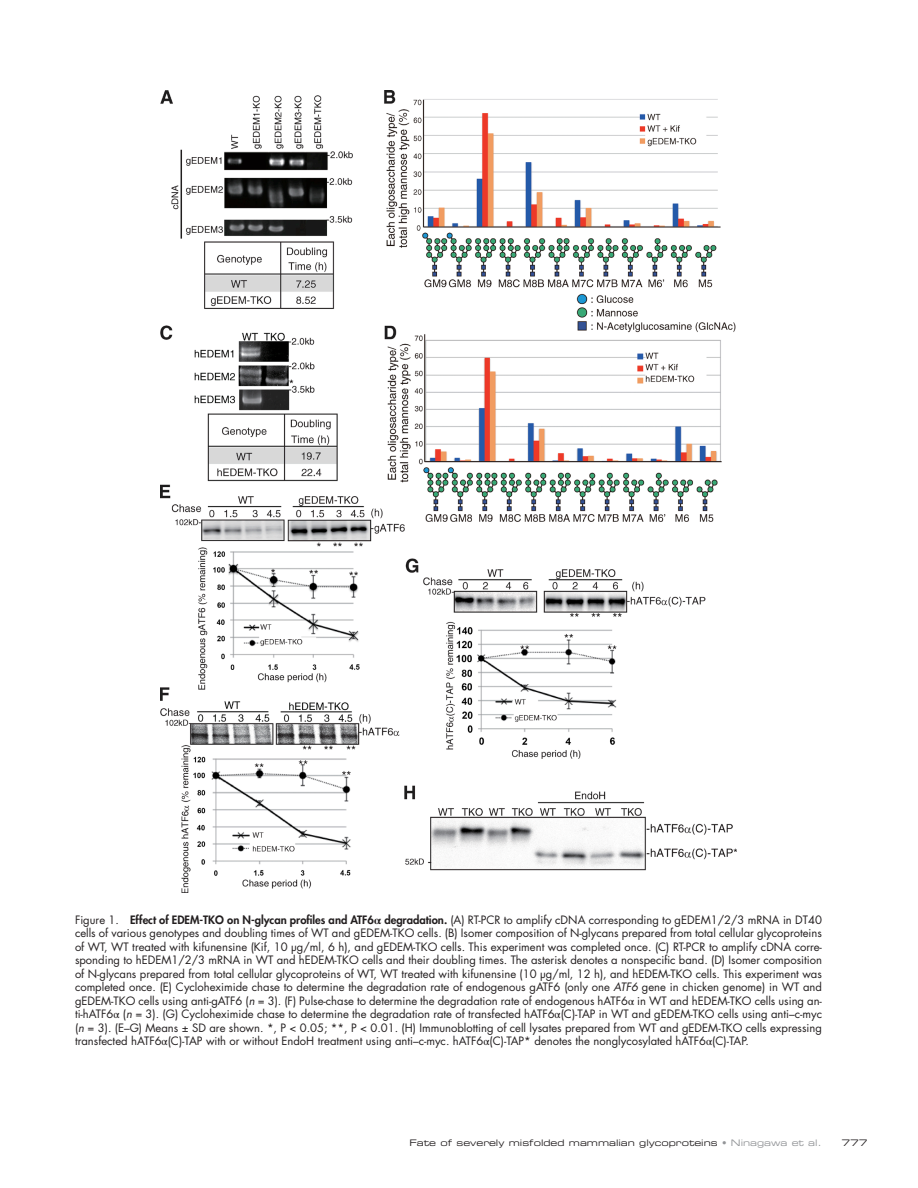
<style>
.page{position:relative;width:918px;height:1188px;background:#fff}
.page>*{position:absolute;margin:0;border:0;box-sizing:border-box;transform-origin:0 0}
.fig_p{font:11.25px/13.5px "Futura Std";color:#231f20;text-align:justify}
.newRFR{font:9px "Eurostile LT Std Ex 2";color:#231f20}
.pageFolio{font:9px "Eurostile LT Std Ex 2";color:#231f20}
.s1{font-weight:800}
.s2{font-family:"STIX General";font-weight:700}
.s3{font-style:italic}
.s4{font-family:"STIX General"}
.s5{color:#939598}
</style>
<div class="page">
<img style="left:161px;top:90px;width:575px;height:802px">
<p class="fig_p" style="left:75px;top:913px;width:749px">Figure 1. <span class="s1">Effect of EDEM-TKO on N-glycan profiles and ATF6</span><span class="s2">α</span> <span class="s1">degradation.</span> (A) RT-PCR to amplify cDNA corresponding to gEDEM1/2/3 mRNA in DT40 cells of various genotypes and doubling times of WT and gEDEM-TKO cells. (B) Isomer composition of N-glycans prepared from total cellular glycoproteins of WT, WT treated with kifunensine (Kif, 10 µg/ml, 6 h), and gEDEM-TKO cells. This experiment was completed once. (C) RT-PCR to amplify cDNA corre&shy;sponding to hEDEM1/2/3 mRNA in WT and hEDEM-TKO cells and their doubling times. The asterisk denotes a nonspecific band. (D) Isomer composition of N-glycans prepared from total cellular glycoproteins of WT, WT treated with kifunensine (10 µg/ml, 12 h), and hEDEM-TKO cells. This experiment was completed once. (E) Cycloheximide chase to determine the degradation rate of endogenous gATF6 (only one <span class="s3">ATF6</span> gene in chicken genome) in WT and gEDEM-TKO cells using anti-gATF6 (<span class="s3">n</span> = 3). (F) Pulse-chase to determine the degradation rate of endogenous hATF6<span class="s4">α</span> in WT and hEDEM-TKO cells using an&shy;ti-hATF6<span class="s4">α</span> (<span class="s3">n</span> = 3). (G) Cycloheximide chase to determine the degradation rate of transfected hATF6<span class="s4">α</span>(C)-TAP in WT and gEDEM-TKO cells using anti–c-myc (<span class="s3">n</span> = 3). (E–G) Means ± SD are shown. *, P &lt; 0.05; **, P &lt; 0.01. (H) Immunoblotting of cell lysates prepared from WT and gEDEM-TKO cells expressing transfected hATF6<span class="s4">α</span>(C)-TAP with or without EndoH treatment using anti–c-myc. hATF6<span class="s4">α</span>(C)-TAP* denotes the nonglycosylated hATF6<span class="s4">α</span>(C)-TAP.</p>
<p class="newRFR" style="left:409px;top:1136px;width:414px">Fate of severely misfolded mammalian glycoproteins <span class="s5">• Ninagawa et al.</span></p>
<p class="pageFolio" style="left:842px;top:1136px;width:28px">777</p>
</div>
